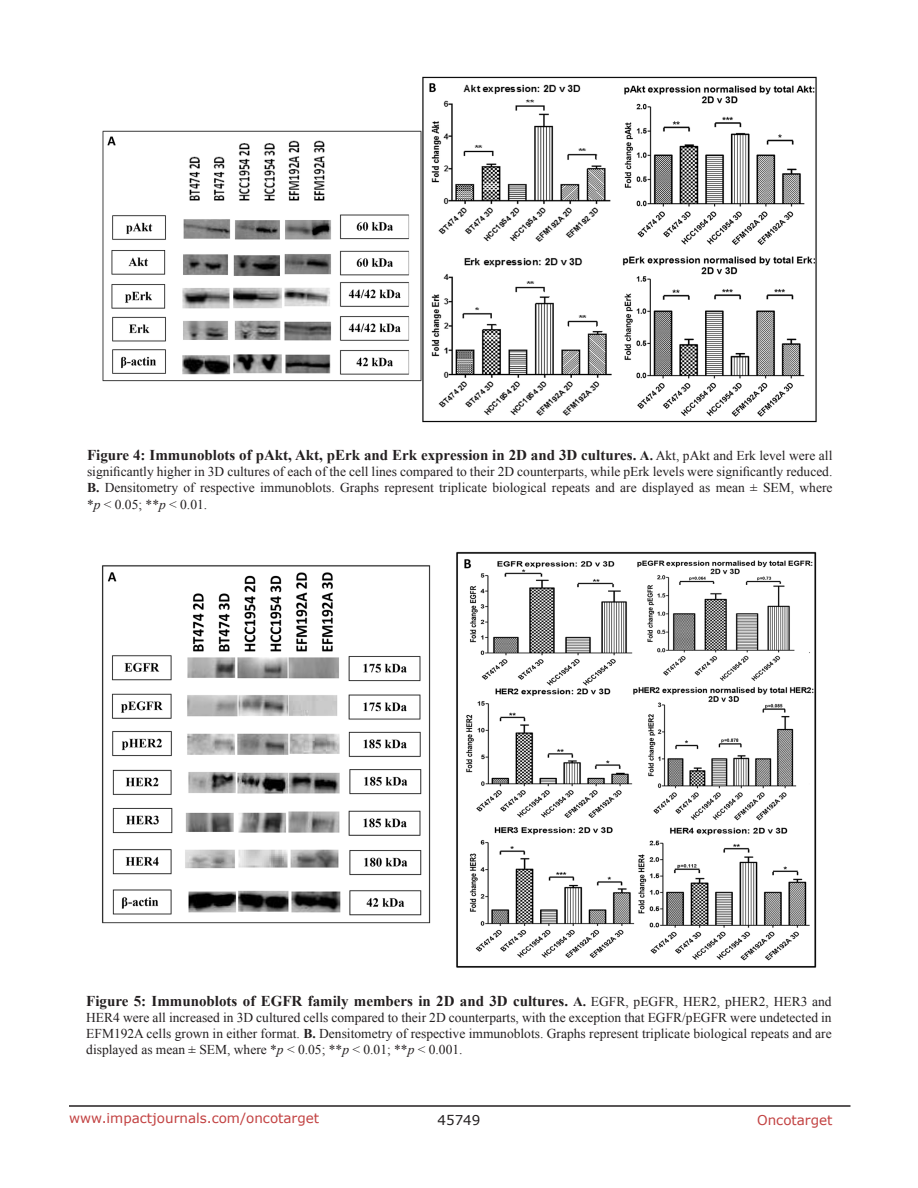
<style>
.page{position:relative;width:918px;height:1188px;background:#fff}
.page>*{position:absolute;margin:0;border:0;box-sizing:border-box;transform-origin:0 0}
.figuretext{font:700 15px "Times New Roman";color:#231f20}
.figuretext-2{font:13.5px/16.2px "Times New Roman";color:#231f20;text-align:justify}
.t1{font:13.5px "Verdana";color:#c24141}
.t2{font:13.5px "Verdana";color:#231f20}
.s1{font-size:13.5px}
.s2{font-weight:400;font-size:13.5px}
.s3{font-weight:700}
.s4{font-style:italic}
</style>
<div class="page">
<hr style="left:69px;top:1105px;width:781px;height:2px;background:#231f20">
<img style="left:102px;top:76px;width:715px;height:347px">
<img style="left:102px;top:551px;width:715px;height:417px">
<p class="figuretext" style="left:87px;top:445px;width:747px">Figure 4: Immunoblots of pAkt, Akt, pErk and Erk expression in 2D and 3D cultures. <span class="s1">A.</span> <span class="s2">Akt, pAkt and Erk level were all</span></p>
<p class="figuretext-2" style="left:87px;top:463px;width:747px">significantly higher in 3D cultures of each of the cell lines compared to their 2D counterparts, while pErk levels were significantly reduced.<br><span class="s3">B.</span> Densitometry of respective immunoblots. Graphs represent triplicate biological repeats and are displayed as mean ± SEM, where *<span class="s4">p</span> &lt; 0.05; **<span class="s4">p</span> &lt; 0.01.</p>
<p class="figuretext" style="left:86px;top:990px;width:747px">Figure 5: Immunoblots of EGFR family members in 2D and 3D cultures. <span class="s1">A.</span> <span class="s2">EGFR, pEGFR, HER2, pHER2, HER3 and</span></p>
<p class="figuretext-2" style="left:86px;top:1009px;width:747px">HER4 were all increased in 3D cultured cells compared to their 2D counterparts, with the exception that EGFR/pEGFR were undetected in EFM192A cells grown in either format. <span class="s3">B.</span> Densitometry of respective immunoblots. Graphs represent triplicate biological repeats and are displayed as mean ± SEM, where *<span class="s4">p</span> &lt; 0.05; **<span class="s4">p</span> &lt; 0.01; **<span class="s4">p</span> &lt; 0.001.</p>
<p class="t1" style="left:69px;top:1109px;width:252px">www.impactjournals.com/oncotarget</p>
<p class="t2" style="left:438px;top:1111px;width:44px">45749</p>
<p class="t1" style="left:757px;top:1111px;width:77px">Oncotarget</p>
</div>
